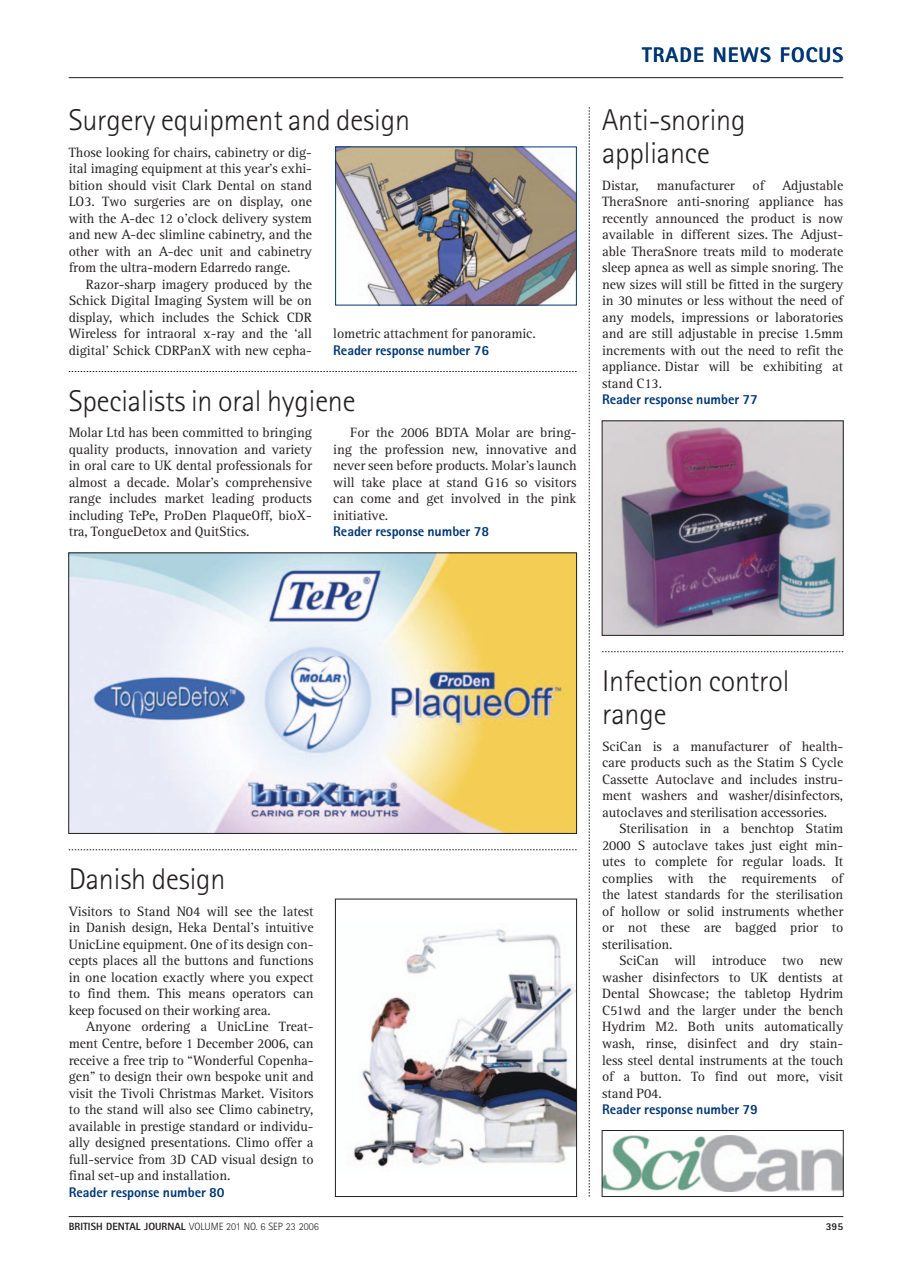
<style>
.page{position:relative;width:912px;height:1265px;background:#fff}
.page>*{position:absolute;margin:0;border:0;box-sizing:border-box;transform-origin:0 0}
.t1{font:300 30px/33px "Rotis Sans Serif";letter-spacing:-.005em;color:#231f20}
.t2{font:800 21px "Rotis Sans Serif";letter-spacing:.05em;color:#013775}
.t3{font:13.95px/16.5px "Rotis Serif 7";letter-spacing:-.005em;color:#231f20}
.t4{font:800 13.95px "Rotis Sans Serif";letter-spacing:-.005em;color:#013775}
.t5{font:300 10.5px "Rotis Sans Serif";color:#231f20}
.t6{font:800 10.5px "Rotis Sans Serif";color:#231f20}
.s1{font-family:"Rotis Sans Serif";font-weight:800;color:#013775}
.s2{font-weight:800}
</style>
<div class="page">
<hr style="left:69px;top:1216px;width:774px;height:1px;background:#231f20">
<hr style="left:69px;top:77px;width:774px;height:1px;background:#231f20">
<img style="left:337px;top:149px;width:237px;height:154px">
<svg style="left:69px;top:371px;width:507px;height:1px"></svg>
<img style="left:603px;top:423px;width:238px;height:210px">
<svg style="left:602px;top:651px;width:241px;height:1px"></svg>
<svg style="left:588px;top:107px;width:1px;height:1089px"></svg>
<img style="left:70px;top:555px;width:504px;height:276px">
<img style="left:603px;top:1136px;width:238px;height:55px">
<div style="left:601px;top:1130px;width:242px;height:66px;border:1px solid #231f20"></div>
<img style="left:353px;top:929px;width:221px;height:239px">
<div style="left:335px;top:899px;width:241px;height:297px;border:1px solid #231f20"></div>
<svg style="left:69px;top:849px;width:507px;height:1px"></svg>
<p class="t1" style="left:69px;top:106px;width:342px">Surgery equipment and design</p>
<p class="t3" style="left:69px;top:145px;width:245px">Those looking for chairs, cabinetry or dig-</p>
<p class="t3" style="left:69px;top:162px;width:245px">ital imaging equipment at this year’s exhi-</p>
<p class="t3" style="left:69px;top:178px;width:245px">bition should visit Clark Dental on stand</p>
<p class="t3" style="left:69px;top:195px;width:245px">LO3. Two surgeries are on display, one</p>
<p class="t3" style="left:69px;top:211px;width:245px">with the A-dec 12 o’clock delivery system</p>
<p class="t3" style="left:69px;top:228px;width:245px">and new A-dec slimline cabinetry, and the</p>
<p class="t3" style="left:69px;top:244px;width:245px">other with an A-dec unit and cabinetry</p>
<p class="t3" style="left:69px;top:261px;width:223px">from the ultra-modern Edarredo range.</p>
<p class="t3" style="left:86px;top:277px;width:228px">Razor-sharp imagery produced by the</p>
<p class="t3" style="left:69px;top:294px;width:245px">Schick Digital Imaging System will be on</p>
<p class="t3" style="left:69px;top:310px;width:245px">display, which includes the Schick CDR</p>
<p class="t3" style="left:69px;top:327px;width:245px">Wireless for intraoral x-ray and the ‘all</p>
<p class="t3" style="left:69px;top:343px;width:245px">digital’ Schick CDRPanX with new cepha-</p>
<p class="t3" style="left:333px;top:327px;width:204px">lometric attachment for panoramic.<br><span class="s1">Reader response number 76</span></p>
<p class="t1" style="left:69px;top:387px;width:288px">Specialists in oral hygiene</p>
<p class="t3" style="left:69px;top:426px;width:245px;text-align:justify">Molar Ltd has been committed to bringing quality products, innovation and variety in oral care to UK dental professionals for almost a decade. Molar’s comprehensive range includes market leading products including TePe, ProDen PlaqueOff, bioX&shy;tra, TongueDetox and QuitStics.</p>
<p class="t3" style="left:333px;top:426px;width:245px;text-indent:17px">For the 2006 BDTA Molar are bring&shy;ing the profession new, innovative and never seen before products. Molar’s launch will take place at stand G16 so visitors can come and get involved in the pink initiative.<br><span class="s1">Reader response number 78</span></p>
<p class="t2" style="left:642px;top:47px;width:202px">TRADE NEWS FOCUS</p>
<p class="t1" style="left:602px;top:106px;width:145px">Anti-snoring appliance</p>
<p class="t3" style="left:602px;top:178px;width:242px;text-indent:180px">Adjustable TheraSnore anti-snoring appliance has recently announced the product is now available in different sizes. The Adjust&shy;able TheraSnore treats mild to moderate sleep apnea as well as simple snoring. The new sizes will still be fitted in the surgery in 30 minutes or less without the need of any models, impressions or laboratories and are still adjustable in precise 1.5mm increments with out the need to refit the appliance. Distar will be exhibiting at stand C13.<br><span class="s1">Reader response number 77</span></p>
<p class="t3" style="left:602px;top:178px;width:38px">Distar,</p>
<p class="t3" style="left:656px;top:178px;width:79px">manufacturer</p>
<p class="t3" style="left:752px;top:178px;width:13px">of</p>
<p class="t1" style="left:602px;top:667px;width:189px">Infection control range</p>
<p class="t3" style="left:602px;top:739px;width:242px">SciCan is a manufacturer of health-</p>
<p class="t3" style="left:602px;top:756px;width:242px">care products such as the Statim S Cycle</p>
<p class="t3" style="left:602px;top:772px;width:242px">Cassette Autoclave and includes instru-</p>
<p class="t3" style="left:602px;top:789px;width:242px">ment washers and washer/disinfectors,</p>
<p class="t3" style="left:602px;top:805px;width:227px">autoclaves and sterilisation accessories.</p>
<p class="t3" style="left:619px;top:822px;width:225px">Sterilisation in a benchtop Statim</p>
<p class="t3" style="left:602px;top:838px;width:242px">2000 S autoclave takes just eight min-</p>
<p class="t3" style="left:602px;top:855px;width:242px">utes to complete for regular loads. It</p>
<p class="t3" style="left:602px;top:871px;width:242px">complies with the requirements of</p>
<p class="t3" style="left:602px;top:888px;width:242px">the latest standards for the sterilisation</p>
<p class="t3" style="left:602px;top:904px;width:242px">of hollow or solid instruments whether</p>
<p class="t3" style="left:602px;top:921px;width:242px">or not these are bagged prior to</p>
<p class="t3" style="left:602px;top:937px;width:72px">sterilisation.</p>
<p class="t3" style="left:619px;top:954px;width:225px">SciCan will introduce two new</p>
<p class="t3" style="left:602px;top:970px;width:242px">washer disinfectors to UK dentists at</p>
<p class="t3" style="left:602px;top:987px;width:242px">Dental Showcase; the tabletop Hydrim</p>
<p class="t3" style="left:602px;top:1003px;width:242px">C51wd and the larger under the bench</p>
<p class="t3" style="left:602px;top:1020px;width:242px">Hydrim M2. Both units automatically</p>
<p class="t3" style="left:602px;top:1036px;width:242px">wash, rinse, disinfect and dry stain-</p>
<p class="t3" style="left:602px;top:1053px;width:242px">less steel dental instruments at the touch</p>
<p class="t3" style="left:602px;top:1069px;width:242px">of a button. To find out more, visit</p>
<p class="t3" style="left:602px;top:1086px;width:61px">stand P04.</p>
<p class="t4" style="left:602px;top:1104px;width:157px">Reader response number 79</p>
<p class="t1" style="left:69px;top:865px;width:158px">Danish design</p>
<p class="t3" style="left:69px;top:904px;width:246px">Visitors to Stand N04 will see the latest</p>
<p class="t3" style="left:69px;top:921px;width:246px">in Danish design, Heka Dental’s intuitive</p>
<p class="t3" style="left:69px;top:937px;width:246px">UnicLine equipment. One of its design con-</p>
<p class="t3" style="left:69px;top:954px;width:246px">cepts places all the buttons and functions</p>
<p class="t3" style="left:69px;top:970px;width:246px">in one location exactly where you expect</p>
<p class="t3" style="left:69px;top:987px;width:246px">to find them. This means operators can</p>
<p class="t3" style="left:69px;top:1003px;width:203px">keep focused on their working area.</p>
<p class="t3" style="left:86px;top:1020px;width:229px">Anyone ordering a UnicLine Treat-</p>
<p class="t3" style="left:69px;top:1036px;width:246px">ment Centre, before 1 December 2006, can</p>
<p class="t3" style="left:69px;top:1053px;width:246px">receive a free trip to “Wonderful Copenha-</p>
<p class="t3" style="left:69px;top:1069px;width:246px">gen” to design their own bespoke unit and</p>
<p class="t3" style="left:69px;top:1086px;width:246px">visit the Tivoli Christmas Market. Visitors</p>
<p class="t3" style="left:69px;top:1102px;width:246px">to the stand will also see Climo cabinetry,</p>
<p class="t3" style="left:69px;top:1119px;width:246px">available in prestige standard or individu-</p>
<p class="t3" style="left:69px;top:1135px;width:246px">ally designed presentations. Climo offer a</p>
<p class="t3" style="left:69px;top:1152px;width:246px">full-service from 3D CAD visual design to</p>
<p class="t3" style="left:69px;top:1168px;width:163px">final set-up and installation.</p>
<p class="t4" style="left:69px;top:1187px;width:157px">Reader response number 80</p>
<p class="t5" style="left:69px;top:1222px;width:251px"><span class="s2">BRITISH DENTAL JOURNAL</span> VOLUME 201 NO. 6 SEP 23 2006</p>
<p class="t6" style="left:825px;top:1222px;width:19px">395</p>
</div>
